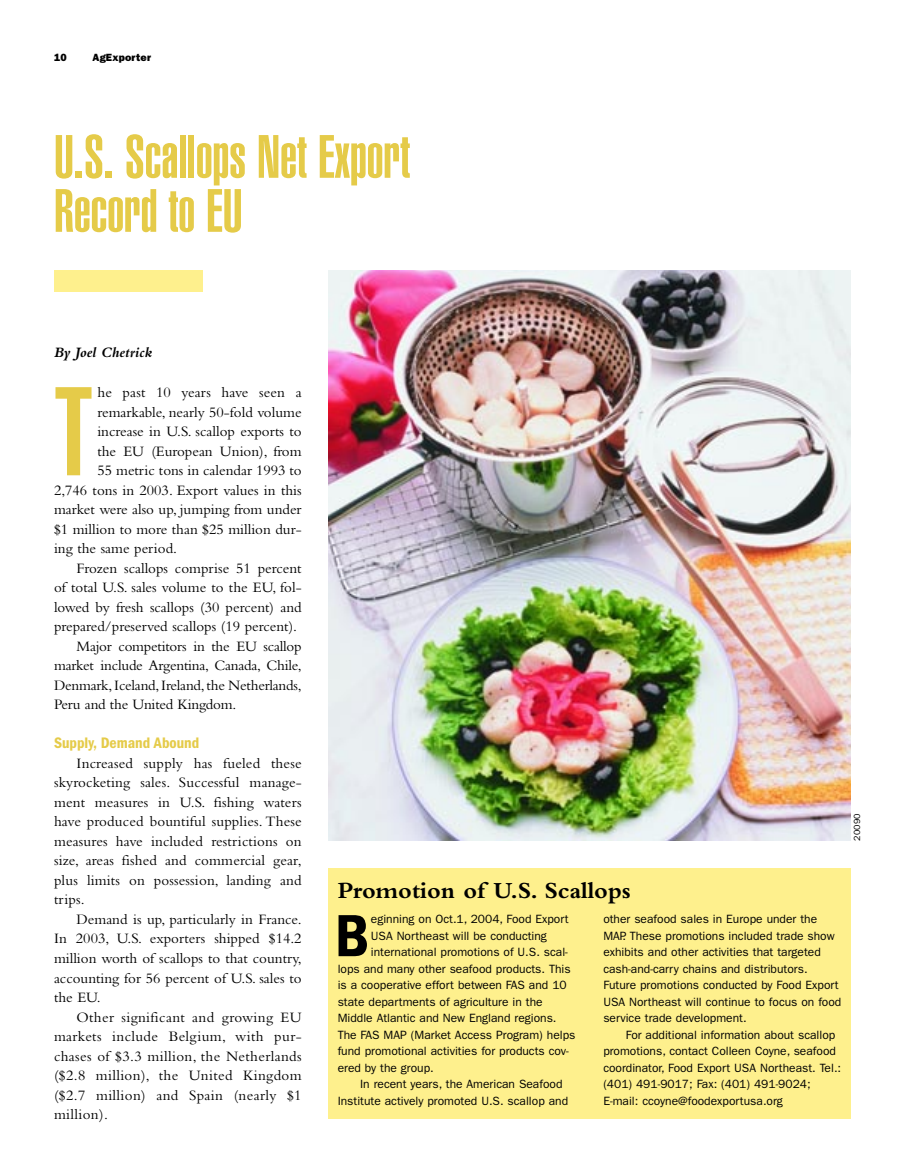
<style>
.page{position:relative;width:905px;height:1175px;background:#fff}
.page>*{position:absolute;margin:0;border:0;box-sizing:border-box;transform-origin:0 0}
.t1{font:900 extra-condensed 123.75px "Helvetica";color:#e5cb49}
.t2{font:600 condensed 61.5px "Franklin Gothic";color:#000}
.t3{font:900 extra-condensed 60px/54px "Helvetica";color:#e5cb49}
.t4{font:700 24px "Bembo";color:#000}
.t5{font:600 condensed 15.75px "Franklin Gothic";color:#e5cb49}
.t6{font:15px/19.5px "Bembo";color:#000;text-align:justify}
.t7{font:italic 700 15px "Bembo";color:#000}
.t8{font:12px/16.5px "Franklin Gothic";color:#000}
.t9{font:800 10.5px "Franklin Gothic";letter-spacing:.02em;color:#000}
.t10{font:9px "Franklin Gothic";color:#000}
</style>
<div class="page">
<div style="left:328px;top:868px;width:522px;height:250px;background:#fef08d"></div>
<div style="left:54px;top:270px;width:148px;height:21px;background:#fef08d"></div>
<img style="left:328px;top:270px;width:522px;height:570px">
<p class="t9" style="left:54px;top:54px;width:14px">10</p>
<p class="t9" style="left:93px;top:54px;width:60px">AgExporter</p>
<h3 class="t3" style="left:54px;top:133px;width:357px">U.S. Scallops Net Export<br>Record to EU</h3>
<p class="t7" style="left:54px;top:346px;width:100px">By Joel Chetrick</p>
<p class="t6" style="left:97px;top:384px;width:206px">he past 10 years have seen a</p>
<p class="t6" style="left:97px;top:404px;width:206px">remarkable, nearly 50-fold volume</p>
<p class="t6" style="left:97px;top:423px;width:206px">increase in U.S. scallop exports to</p>
<p class="t6" style="left:97px;top:443px;width:206px">the EU (European Union), from</p>
<p class="t6" style="left:97px;top:462px;width:206px">55 metric tons in calendar 1993 to</p>
<p class="t6" style="left:54px;top:482px;width:249px">2,746 tons in 2003. Export values in this</p>
<p class="t6" style="left:54px;top:501px;width:249px">market were also up, jumping from under</p>
<p class="t6" style="left:54px;top:521px;width:249px">$1 million to more than $25 million dur-</p>
<p class="t6" style="left:54px;top:540px;width:125px">ing the same period.</p>
<p class="t6" style="left:76px;top:560px;width:227px">Frozen scallops comprise 51 percent</p>
<p class="t6" style="left:54px;top:579px;width:249px">of total U.S. sales volume to the EU, fol-</p>
<p class="t6" style="left:54px;top:599px;width:249px">lowed by fresh scallops (30 percent) and</p>
<p class="t6" style="left:54px;top:618px;width:244px">prepared/preserved scallops (19 percent).</p>
<p class="t6" style="left:76px;top:638px;width:227px">Major competitors in the EU scallop</p>
<p class="t6" style="left:54px;top:657px;width:249px">market include Argentina, Canada, Chile,</p>
<p class="t6" style="left:54px;top:677px;width:249px">Denmark,Iceland,Ireland,the Netherlands,</p>
<p class="t6" style="left:54px;top:696px;width:184px">Peru and the United Kingdom.</p>
<p class="t5" style="left:54px;top:738px;width:147px">Supply, Demand Abound</p>
<p class="t6" style="left:54px;top:755px;width:249px;text-indent:22px">Increased supply has fueled these skyrocketing sales. Successful manage&shy;ment measures in U.S. fishing waters have produced bountiful supplies. These measures have included restrictions on size, areas fished and commercial gear, plus limits on possession, landing and trips.</p>
<p class="t6" style="left:54px;top:911px;width:249px;text-indent:22px">Demand is up, particularly in France.<br>In 2003, U.S. exporters shipped $14.2 million worth of scallops to that country, accounting for 56 percent of U.S. sales to the EU.</p>
<p class="t6" style="left:54px;top:1008px;width:249px;text-indent:22px">Other significant and growing EU markets include Belgium, with pur&shy;chases of $3.3 million, the Netherlands ($2.8 million), the United Kingdom ($2.7 million) and Spain (nearly $1 million).</p>
<h1 class="t1" style="left:54px;top:387px;width:40px">T</h1>
<p class="t10" style="left:853px;top:840px;width:28px;rotate:-90deg">20090</p>
<h3 class="t4" style="left:338px;top:882px;width:294px">Promotion of U.S. Scallops</h3>
<h2 class="t2" style="left:334px;top:915px;width:36px">B</h2>
<p class="t8" style="left:603px;top:912px;width:239px">other seafood sales in Europe under the MAP. These promotions included trade show exhibits and other activities that targeted cash-and-carry chains and distributors.<br>Future promotions conducted by Food Export USA Northeast will continue to focus on food service trade development.</p>
<p class="t8" style="left:603px;top:1027px;width:239px;text-indent:22px">For additional information about scallop promotions, contact Colleen Coyne, seafood coordinator, Food Export USA Northeast. Tel.: (401) 491-9017; Fax: (401) 491-9024; E-mail: ccoyne@foodexportusa.org</p>
<p class="t8" style="left:371px;top:912px;width:199px">eginning on Oct.1, 2004, Food Export</p>
<p class="t8" style="left:371px;top:928px;width:177px">USA Northeast will be conducting</p>
<p class="t8" style="left:371px;top:945px;width:198px">international promotions of U.S. scal-</p>
<p class="t8" style="left:338px;top:961px;width:234px">lops and many other seafood products. This</p>
<p class="t8" style="left:338px;top:978px;width:230px">is a cooperative effort between FAS and 10</p>
<p class="t8" style="left:338px;top:994px;width:206px">state departments of agriculture in the</p>
<p class="t8" style="left:338px;top:1011px;width:220px">Middle Atlantic and New England regions.</p>
<p class="t8" style="left:338px;top:1027px;width:239px">The FAS MAP (Market Access Program) helps</p>
<p class="t8" style="left:338px;top:1044px;width:232px">fund promotional activities for products cov-</p>
<p class="t8" style="left:338px;top:1060px;width:98px">ered by the group.</p>
<p class="t8" style="left:360px;top:1077px;width:204px">In recent years, the American Seafood</p>
<p class="t8" style="left:338px;top:1093px;width:232px">Institute actively promoted U.S. scallop and</p>
</div>
